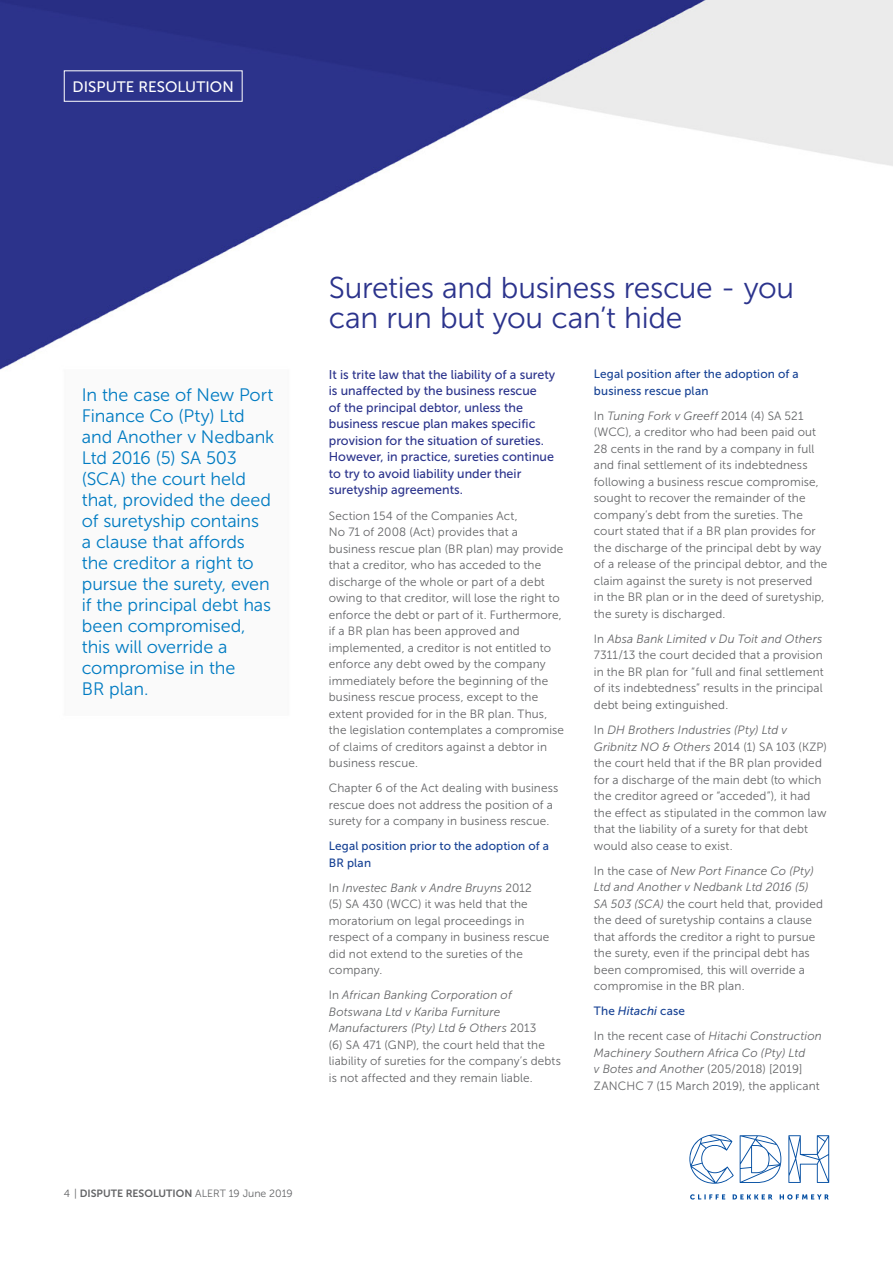
<style>
.page{position:relative;width:893px;height:1263px;background:#fff}
.page>*{position:absolute;margin:0;border:0;box-sizing:border-box;transform-origin:0 0}
.t1{font:30px/30px "Museo Sans 300";letter-spacing:-.01em;color:#2b338c}
.t2{font:18px/21px "Museo Sans 300";letter-spacing:-.005em;color:#007bc2}
.t3{font:15.15px "Museo Sans 500";letter-spacing:.005em;color:#fff}
.t4{font:12.75px/16.5px "Museo Sans 500";color:#2b338c}
.t5{font:12px/16.5px "Museo Sans 300";letter-spacing:.01em;color:#636466}
.t6{font:italic 12px/16.5px "Museo Sans 300";letter-spacing:.01em;color:#636466}
.t7{font:12px/16.5px "Museo Sans 500";letter-spacing:.015em;color:#164194}
.t8{font:10.5px "Museo Sans 300";color:#636466}
.s1{font-style:italic}
.s2{font-style:normal}
.s3{font-family:"Museo Sans 700"}
</style>
<div class="page">
<img style="left:0;top:0;width:893px;height:1200px">
<div style="left:64px;top:70px;width:179px;height:32px;border:1px solid #fff"></div>
<svg style="left:690px;top:1194px;width:139px;height:5px"></svg>
<svg style="left:689px;top:1134px;width:45px;height:50px"></svg>
<svg style="left:740px;top:1135px;width:41px;height:48px"></svg>
<svg style="left:788px;top:1135px;width:41px;height:48px"></svg>
<p class="t3" style="left:73px;top:78px;width:163px">DISPUTE RESOLUTION</p>
<p class="t2" style="left:82px;top:385px;width:194px">In the case of New Port<br>Finance Co (Pty) Ltd and Another v Nedbank<br>Ltd 2016 (5) SA 503 (SCA) the court held that, provided the deed of suretyship contains<br>a clause that affords the creditor a right to pursue the surety, even if the principal debt has been compromised, this will override a compromise in the<br>BR plan.</p>
<h1 class="t1" style="left:329px;top:273px;width:467px">Sureties and business rescue - you can run but you can’t hide</h1>
<p class="t4" style="left:329px;top:366px;width:228px">It is trite law that the liability of a surety is unaffected by the business rescue<br>of the principal debtor, unless the business rescue plan makes specific provision for the situation of sureties.<br>However, in practice, sureties continue to try to avoid liability under their suretyship agreements.</p>
<p class="t5" style="left:329px;top:507px;width:237px">Section 154 of the Companies Act,<br>No 71 of 2008 (Act) provides that a business rescue plan (BR plan) may provide that a creditor, who has acceded to the discharge of the whole or part of a debt owing to that creditor, will lose the right to enforce the debt or part of it. Furthermore, if a BR plan has been approved and implemented, a creditor is not entitled to enforce any debt owed by the company immediately before the beginning of the business rescue process, except to the extent provided for in the BR plan. Thus, the legislation contemplates a compromise of claims of creditors against a debtor in business rescue.</p>
<p class="t5" style="left:329px;top:780px;width:231px">Chapter 6 of the Act dealing with business rescue does not address the position of a surety for a company in business rescue.</p>
<p class="t7" style="left:329px;top:838px;width:222px">Legal position prior to the adoption of a<br>BR plan</p>
<p class="t5" style="left:329px;top:879px;width:222px">In <span class="s1">Investec Bank v Andre Bruyns</span> 2012<br>(5) SA 430 (WCC) it was held that the moratorium on legal proceedings in respect of a company in business rescue did not extend to the sureties of the company.</p>
<p class="t5" style="left:329px;top:987px;width:234px">In <span class="s1">African Banking Corporation of Botswana Ltd v Kariba Furniture Manufacturers (Pty) Ltd &amp; Others</span> 2013<br>(6) SA 471 (GNP), the court held that the liability of sureties for the company’s debts is not affected and they remain liable.</p>
<p class="t7" style="left:594px;top:366px;width:206px">Legal position after the adoption of a business rescue plan</p>
<p class="t5" style="left:594px;top:408px;width:235px">In <span class="s1">Tuning Fork v Greeff</span> 2014 (4) SA 521 (WCC), a creditor who had been paid out 28 cents in the rand by a company in full and final settlement of its indebtedness following a business rescue compromise, sought to recover the remainder of the company’s debt from the sureties. The court stated that if a BR plan provides for the discharge of the principal debt by way of a release of the principal debtor, and the claim against the surety is not preserved<br>in the BR plan or in the deed of suretyship, the surety is discharged.</p>
<p class="t5" style="left:594px;top:631px;width:231px;text-align:justify">In <span class="s1">Absa Bank Limited v Du Toit and Others </span>7311/13 the court decided that a provision in the BR plan for “full and final settlement of its indebtedness” results in the principal debt being extinguished.</p>
<p class="t5" style="left:594px;top:722px;width:234px">In <span class="s1">DH Brothers Industries (Pty) Ltd v Gribnitz NO &amp; Others</span> 2014 (1) SA 103 (KZP) the court held that if the BR plan provided for a discharge of the main debt (to which the creditor agreed or “acceded”), it had the effect as stipulated in the common law that the liability of a surety for that debt would also cease to exist.</p>
<p class="t5" style="left:594px;top:862px;width:231px">In the case of <span class="s1">New Port Finance Co (Pty)<br>Ltd and Another v Nedbank Ltd 2016 (5)<br>SA 503 (SCA)</span> the court held that, provided the deed of suretyship contains a clause that affords the creditor a right to pursue the surety, even if the principal debt has been compromised, this will override a compromise in the BR plan.</p>
<p class="t7" style="left:594px;top:1003px;width:93px">The <span class="s1">Hitachi</span> case</p>
<p class="t6" style="left:594px;top:1028px;width:229px"><span class="s2">In the recent case of</span> Hitachi Construction Machinery Southern Africa Co (Pty) Ltd<br>v Botes and Another <span class="s2">(205/2018) [2019] ZANCHC 7 (15 March 2019), the applicant</span></p>
<p class="t8" style="left:64px;top:1188px;width:231px">4 | <span class="s3">DISPUTE RESOLUTION</span> ALERT 19 June 2019</p>
</div>
